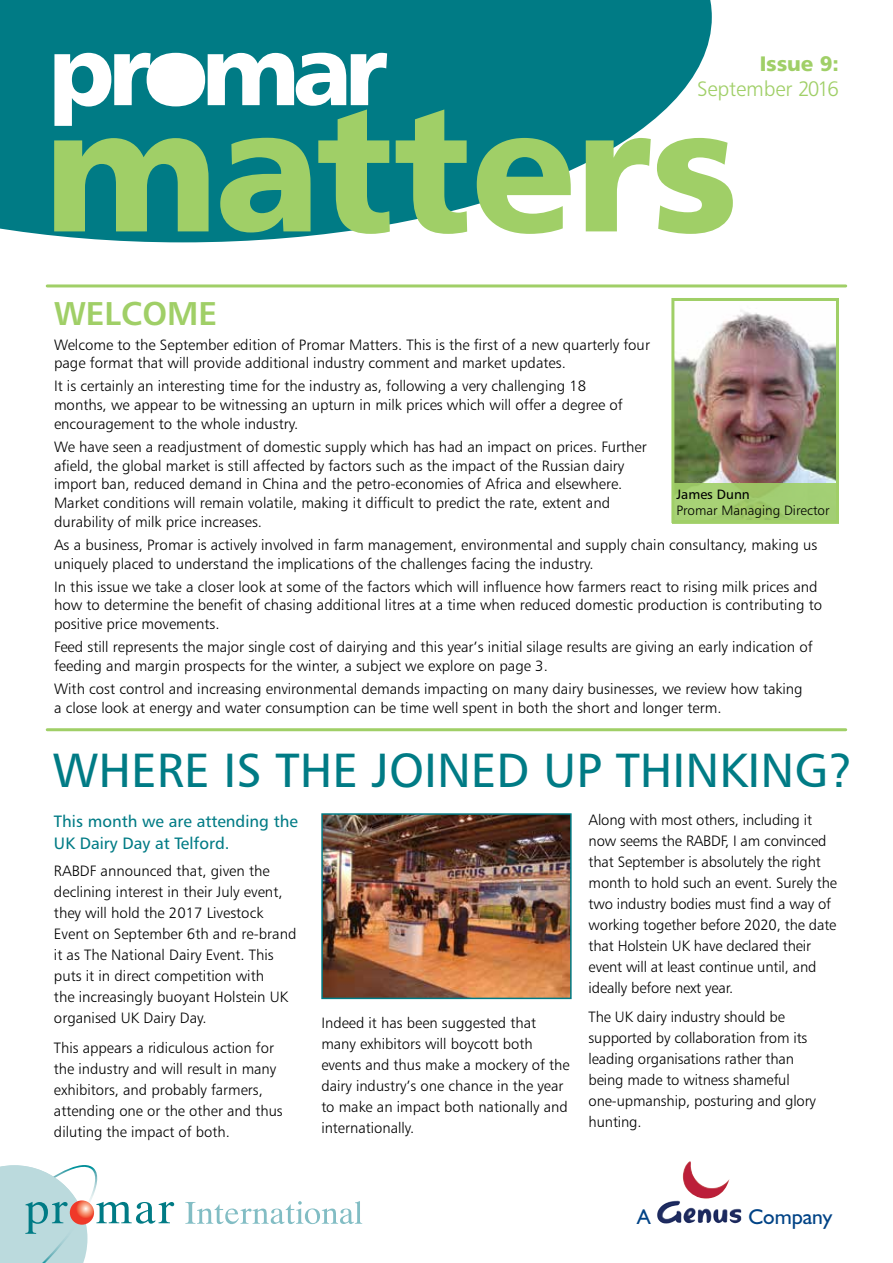
<style>
.page{position:relative;width:893px;height:1263px;background:#fff}
.page>*{position:absolute;margin:0;border:0;box-sizing:border-box;transform-origin:0 0}
.t1{font:177px "Humanist 777 BT Black B";letter-spacing:-.01em;color:#a0cf67}
.t2{font:99.15px "Humanist 777 BT Black B";letter-spacing:-.08em;color:#fff}
.t3{font:48px "Humanist 777 BT Roman B";color:#007b85}
.t4{font:33px "Humanist 777 BT Bold B";color:#a0cf67}
.t5{font:21.45px "Humanist 521 BT";color:#014386}
.t6{font:21px "Humanist 777 BT Light B";letter-spacing:-.005em;color:#a0cf67}
.t7{font:21px "Humanist 777 BT Black B";letter-spacing:-.005em;color:#a0cf67}
.t8{font:16.5px/22.5px "Humanist 777 BT Roman B";color:#007b85}
.t9{font:15px/21px "Humanist 777 BT Light B";color:#000}
.t10{font:13.5px "Humanist 777 BT Light B";color:#000}
.t11{font:13.5px "Humanist 777 BT Roman B";color:#000}
</style>
<div class="page">
<svg style="left:0;top:0;width:712px;height:242px;fill:#007b85"></svg>
<div style="left:151px;top:56px;width:50px;height:48px;background:#fff;border-radius:50%"></div>
<svg style="left:0;top:1165px;width:174px;height:98px"></svg>
<svg style="left:185px;top:1201px;width:177px;height:23px"></svg>
<svg style="left:70px;top:1200px;width:24px;height:25px"></svg>
<hr style="left:47px;top:284px;width:799px;height:3px;background:#a0cf67">
<hr style="left:47px;top:728px;width:799px;height:3px;background:#a0cf67">
<img style="left:675px;top:310px;width:160px;height:173px">
<div style="left:671px;top:298px;width:168px;height:225px;border:3px solid #a0cf67"></div>
<div style="left:672px;top:483px;width:166px;height:41px;background:linear-gradient(to right,#a5ce70,#a0cc71)"></div>
<img style="left:683px;top:1161px;width:46px;height:37px">
<img style="left:657px;top:1195px;width:32px;height:28px">
<img style="left:324px;top:816px;width:245px;height:180px">
<div style="left:321px;top:813px;width:251px;height:186px;border:2px solid #007b85"></div>
<h2 class="t2" style="left:48px;top:7px;width:341px">promar</h2>
<h3 class="t7" style="left:760px;top:50px;width:81px">Issue 9:</h3>
<h3 class="t6" style="left:697px;top:76px;width:143px">September 2016</h3>
<h1 class="t1" style="left:42px;top:56px;width:697px">matters</h1>
<h3 class="t4" style="left:54px;top:293px;width:165px">WELCOME</h3>
<p class="t9" style="left:54px;top:335px;width:597px;line-height:18.8px">Welcome to the September edition of Promar Matters. This is the first of a new quarterly four page format that will provide additional industry comment and market updates.</p>
<p class="t9" style="left:54px;top:376px;width:570px;line-height:18.8px">It is certainly an interesting time for the industry as, following a very challenging 18 months, we appear to be witnessing an upturn in milk prices which will offer a degree of encouragement to the whole industry.</p>
<p class="t9" style="left:54px;top:437px;width:594px;line-height:18.8px">We have seen a readjustment of domestic supply which has had an impact on prices. Further afield, the global market is still affected by factors such as the impact of the Russian dairy import ban, reduced demand in China and the petro-economies of Africa and elsewhere.<br>Market conditions will remain volatile, making it difficult to predict the rate, extent and durability of milk price increases.</p>
<p class="t9" style="left:54px;top:535px;width:765px;line-height:18.8px">As a business, Promar is actively involved in farm management, environmental and supply chain consultancy, making us uniquely placed to understand the implications of the challenges facing the industry.</p>
<p class="t9" style="left:54px;top:577px;width:770px;line-height:18.8px">In this issue we take a closer look at some of the factors which will influence how farmers react to rising milk prices and how to determine the benefit of chasing additional litres at a time when reduced domestic production is contributing to positive price movements.</p>
<p class="t9" style="left:54px;top:637px;width:760px;line-height:18.8px">Feed still represents the major single cost of dairying and this year’s initial silage results are giving an early indication of feeding and margin prospects for the winter, a subject we explore on page 3.</p>
<p class="t9" style="left:54px;top:679px;width:750px;line-height:18.8px">With cost control and increasing environmental demands impacting on many dairy businesses, we review how taking a close look at energy and water consumption can be time well spent in both the short and longer term.</p>
<p class="t11" style="left:676px;top:486px;width:75px">James Dunn</p>
<p class="t10" style="left:676px;top:502px;width:155px">Promar Managing Director</p>
<h3 class="t3" style="left:53px;top:740px;width:802px">WHERE IS THE JOINED UP THINKING?</h3>
<p class="t8" style="left:54px;top:809px;width:246px">This month we are attending the<br>UK Dairy Day at Telford.</p>
<p class="t9" style="left:54px;top:860px;width:244px">RABDF announced that, given the declining interest in their July event, they will hold the 2017 Livestock Event on September 6th and re-brand it as The National Dairy Event. This puts it in direct competition with<br>the increasingly buoyant Holstein UK organised UK Dairy Day.</p>
<p class="t9" style="left:54px;top:1037px;width:230px">This appears a ridiculous action for the industry and will result in many exhibitors, and probably farmers, attending one or the other and thus diluting the impact of both.</p>
<p class="t9" style="left:321px;top:1012px;width:250px">Indeed it has been suggested that many exhibitors will boycott both events and thus make a mockery of the dairy industry’s one chance in the year to make an impact both nationally and internationally.</p>
<p class="t9" style="left:589px;top:809px;width:250px">Along with most others, including it now seems the RABDF, I am convinced that September is absolutely the right month to hold such an event. Surely the two industry bodies must find a way of working together before 2020, the date that Holstein UK have declared their event will at least continue until, and ideally before next year.</p>
<p class="t9" style="left:589px;top:1006px;width:229px">The UK dairy industry should be supported by collaboration from its leading organisations rather than being made to witness shameful one-upmanship, posturing and glory hunting.</p>
<h3 class="t5" style="left:637px;top:1203px;width:15px">A</h3>
<h3 class="t5" style="left:748px;top:1203px;width:85px">Company</h3>
</div>
